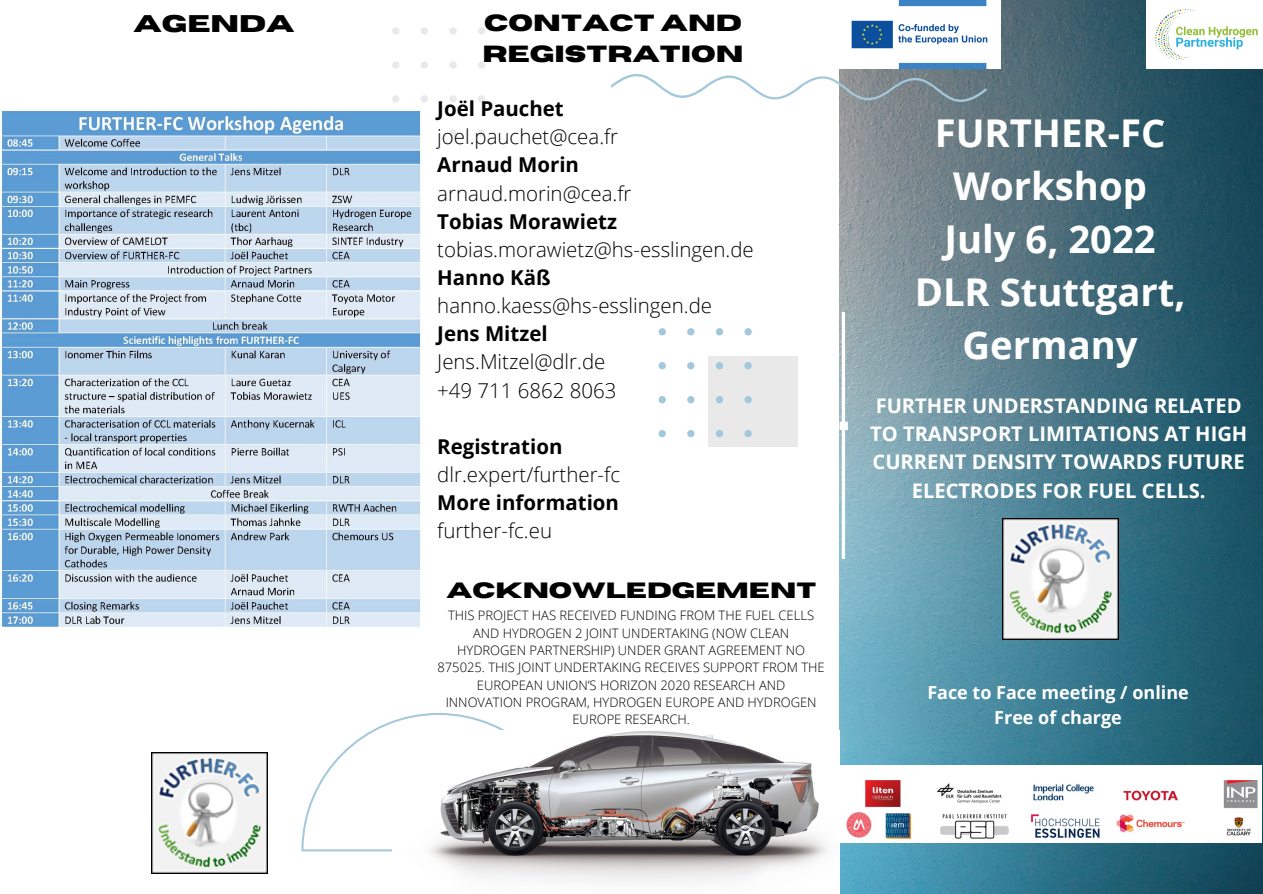
<style>
.page{position:relative;width:1263px;height:894px;background:#fff}
.page>*{position:absolute;margin:0;border:0;box-sizing:border-box;transform-origin:0 0}
.t1{font:700 38.25px/52.8px "Open Sans";color:#fff;text-align:center}
.t2{font:700 24px "Horizon";color:#000}
.t3{font:700 23.25px/31.5px "Horizon";color:#000}
.t4{font:700 22.05px "Horizon";color:#000}
.t5{font:300 20.4px "Open Sans";color:#000}
.t6{font:700 20.4px "Open Sans";color:#000}
.t7{font:700 20.1px/28px "Open Sans";color:#fff;text-align:center}
.t8{font:700 18px "Open Sans";color:#fff}
.t9{font:300 13.05px/17.4px "Open Sans";color:#000;text-align:center}
</style>
<div class="page">
<img style="left:839px;top:0;width:424px;height:893px">
<svg style="left:610px;top:69px;width:377px;height:41px"></svg>
<svg style="left:839px;top:312px;width:424px;height:246px;background:#527f8f"></svg>
<div style="left:708px;top:356px;width:90px;height:90px;background:#e9e9e9"></div>
<svg style="left:659px;top:328px;width:93px;height:109px"></svg>
<svg style="left:301px;top:713px;width:203px;height:138px"></svg>
<svg style="left:392px;top:27px;width:93px;height:109px"></svg>
<img style="left:1002px;top:518px;width:116px;height:121px">
<img style="left:392px;top:730px;width:448px;height:163px">
<img style="left:839px;top:765px;width:422px;height:77px">
<img style="left:1147px;top:0;width:116px;height:69px">
<img style="left:839px;top:0;width:161px;height:69px">
<img style="left:1028px;top:812px;width:76px;height:30px">
<img style="left:152px;top:752px;width:115px;height:121px">
<img style="left:0;top:110px;width:428px;height:518px">
<p class="t2" style="left:134px;top:12px;width:162px">AGENDA</p>
<p class="t3" style="left:482px;top:8px;width:263px">CONTACT AND<br>REGISTRATION</p>
<p class="t6" style="left:437px;top:94px;width:128px">Joël Pauchet</p>
<p class="t5" style="left:437px;top:122px;width:182px">joel.pauchet@cea.fr</p>
<p class="t6" style="left:437px;top:150px;width:143px">Arnaud Morin</p>
<p class="t5" style="left:437px;top:179px;width:196px">arnaud.morin@cea.fr</p>
<p class="t6" style="left:437px;top:207px;width:181px">Tobias Morawietz</p>
<p class="t5" style="left:437px;top:235px;width:318px">tobias.morawietz@hs-esslingen.de</p>
<p class="t6" style="left:437px;top:263px;width:115px">Hanno Käß</p>
<p class="t5" style="left:437px;top:291px;width:276px">hanno.kaess@hs-esslingen.de</p>
<p class="t6" style="left:437px;top:319px;width:112px">Jens Mitzel</p>
<p class="t5" style="left:437px;top:347px;width:170px">Jens.Mitzel@dlr.de</p>
<p class="t5" style="left:437px;top:375px;width:181px">+49 711 6862 8063</p>
<p class="t6" style="left:437px;top:432px;width:127px">Registration</p>
<p class="t5" style="left:437px;top:460px;width:184px">dlr.expert/further-fc</p>
<p class="t6" style="left:437px;top:488px;width:183px">More information</p>
<p class="t5" style="left:437px;top:516px;width:116px">further-fc.eu</p>
<p class="t4" style="left:446px;top:579px;width:371px">ACKNOWLEDGEMENT</p>
<p class="t9" style="left:437px;top:606px;width:389px">THIS PROJECT HAS RECEIVED FUNDING FROM THE FUEL CELLS AND HYDROGEN 2 JOINT UNDERTAKING (NOW CLEAN HYDROGEN PARTNERSHIP) UNDER GRANT AGREEMENT NO 875025. THIS JOINT UNDERTAKING RECEIVES SUPPORT FROM THE EUROPEAN UNION’S HORIZON 2020 RESEARCH AND INNOVATION PROGRAM, HYDROGEN EUROPE AND HYDROGEN EUROPE RESEARCH.</p>
<p class="t1" style="left:935px;top:106px;width:232px">FURTHER-FC</p>
<p class="t1" style="left:953px;top:159px;width:195px">Workshop</p>
<p class="t1" style="left:944px;top:211px;width:213px">July 6, 2022</p>
<p class="t1" style="left:915px;top:264px;width:272px">DLR Stuttgart,<br>Germany</p>
<p class="t7" style="left:870px;top:391px;width:379px">FURTHER UNDERSTANDING RELATED<br>TO TRANSPORT LIMITATIONS AT HIGH<br>CURRENT DENSITY TOWARDS FUTURE<br>ELECTRODES FOR FUEL CELLS.</p>
<p class="t8" style="left:927px;top:679px;width:263px">Face to Face meeting / online</p>
<p class="t8" style="left:994px;top:704px;width:129px">Free of charge</p>
</div>
